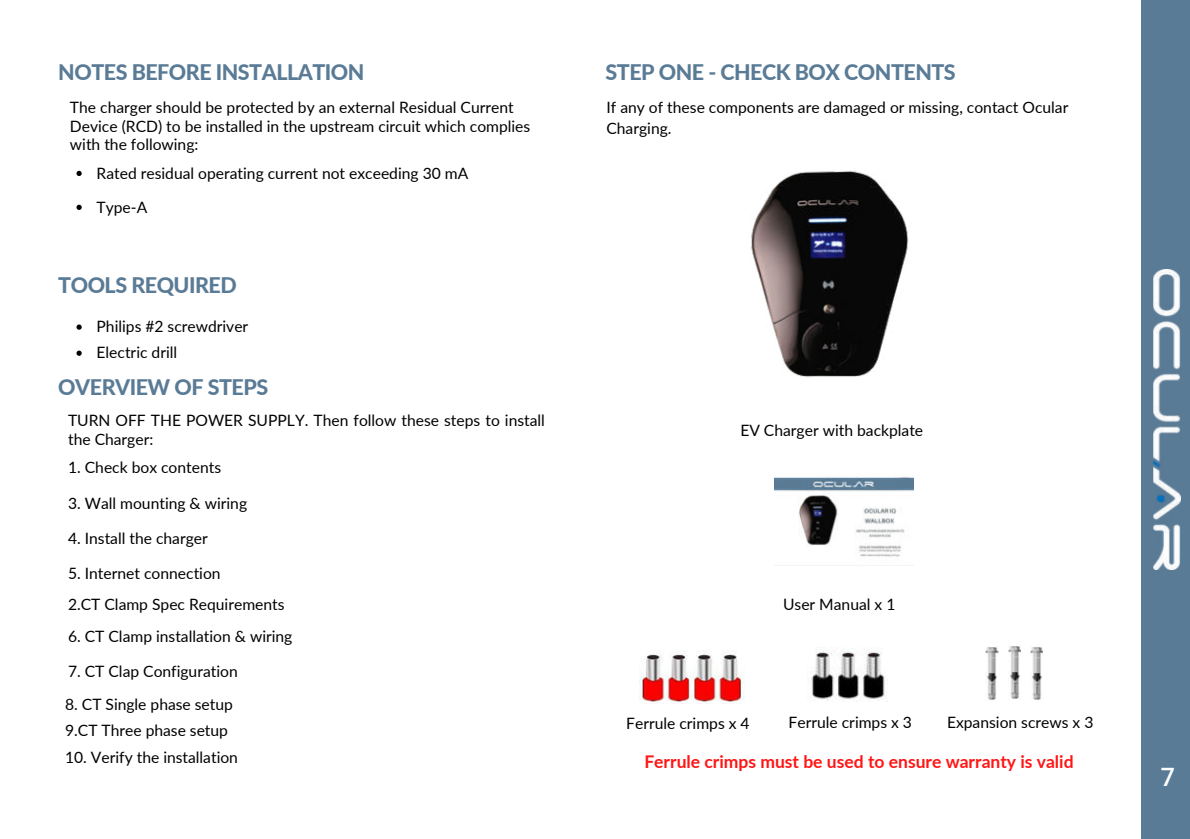
<style>
.page{position:relative;width:1190px;height:839px;background:#fff}
.page>*{position:absolute;margin:0;border:0;box-sizing:border-box;transform-origin:0 0}
.t1{font:500 25.2px "Roboto Mono";color:#fff}
.t2{font:800 21.4px "Lato";letter-spacing:-.025em;color:#5a7b96}
.t3{font:700 17.4px "Lato";color:#ff1616}
.t4{font:15.6px/18.2px "Lato";color:#000}
.t5{font:15.6px "Lato";color:#fff}
.t6{font:14.4px "Lato";color:#fff}
</style>
<div class="page">
<img style="left:639px;top:650px;width:105px;height:54px">
<img style="left:811px;top:647px;width:74px;height:54px">
<img style="left:774px;top:476px;width:140px;height:81px">
<img style="left:1008px;top:646px;width:13px;height:53px">
<img style="left:1030px;top:647px;width:13px;height:53px">
<img style="left:985px;top:647px;width:13px;height:53px">
<img style="left:751px;top:171px;width:158px;height:207px">
<svg style="left:76px;top:324px;width:6px;height:6px"></svg>
<svg style="left:76px;top:350px;width:6px;height:6px"></svg>
<svg style="left:76px;top:171px;width:6px;height:5px"></svg>
<svg style="left:76px;top:205px;width:6px;height:5px"></svg>
<div style="left:1140px;top:0;width:50px;height:838px;background:#5a7b96"></div>
<img style="left:1154px;top:269px;width:27px;height:300px">
<h2 class="t2" style="left:58px;top:57px;width:308px">NOTES BEFORE INSTALLATION</h2>
<h2 class="t2" style="left:606px;top:57px;width:352px">STEP ONE - CHECK BOX CONTENTS</h2>
<p class="t4" style="left:70px;top:98px;width:462px">The charger should be protected by an external Residual Current<br>Device (RCD) to be installed in the upstream circuit which complies with the following:</p>
<p class="t4" style="left:97px;top:155px;width:373px;line-height:34px">Rated residual operating current not exceeding 30 mA<br>Type-A</p>
<h2 class="t2" style="left:58px;top:269px;width:180px">TOOLS REQUIRED</h2>
<p class="t4" style="left:97px;top:313px;width:153px;line-height:26px">Philips #2 screwdriver<br>Electric drill</p>
<h2 class="t2" style="left:58px;top:372px;width:211px">OVERVIEW OF STEPS</h2>
<p class="t4" style="left:68px;top:411px;width:478px">TURN OFF THE POWER SUPPLY. Then follow these steps to install the Charger:</p>
<p class="t4" style="left:68px;top:458px;width:155px">1. Check box contents</p>
<p class="t4" style="left:68px;top:493px;width:181px">3. Wall mounting &amp; wiring</p>
<p class="t4" style="left:68px;top:528px;width:141px">4. Install the charger</p>
<p class="t4" style="left:68px;top:557px;width:218px;line-height:31.2px">5. Internet connection<br>2.CT Clamp Spec Requirements</p>
<p class="t4" style="left:68px;top:626px;width:226px">6. CT Clamp installation &amp; wiring</p>
<p class="t4" style="left:68px;top:661px;width:171px">7. CT Clap Configuration</p>
<p class="t4" style="left:65px;top:690px;width:169px;line-height:26.2px">8. CT Single phase setup<br>9.CT Three phase setup</p>
<p class="t4" style="left:65px;top:747px;width:174px">10. Verify the installation</p>
<p class="t4" style="left:606px;top:97px;width:463px;line-height:20.8px">If any of these components are damaged or missing, contact Ocular<br>Charging.</p>
<p class="t4" style="left:740px;top:420px;width:184px">EV Charger with backplate</p>
<p class="t4" style="left:783px;top:594px;width:114px">User Manual x 1</p>
<p class="t4" style="left:947px;top:712px;width:148px">Expansion screws x 3</p>
<p class="t3" style="left:644px;top:748px;width:431px">Ferrule crimps must be used to ensure warranty is valid</p>
<p class="t4" style="left:789px;top:712px;width:125px">Ferrule crimps x 3</p>
<p class="t4" style="left:626px;top:713px;width:125px">Ferrule crimps x 4</p>
<h1 class="t1" style="left:1160px;top:759px;width:17px">7</h1>
<p class="t6" style="left:1159px;top:770px;width:10px">3</p>
<p class="t5" style="left:1159px;top:770px;width:11px">5</p>
</div>
